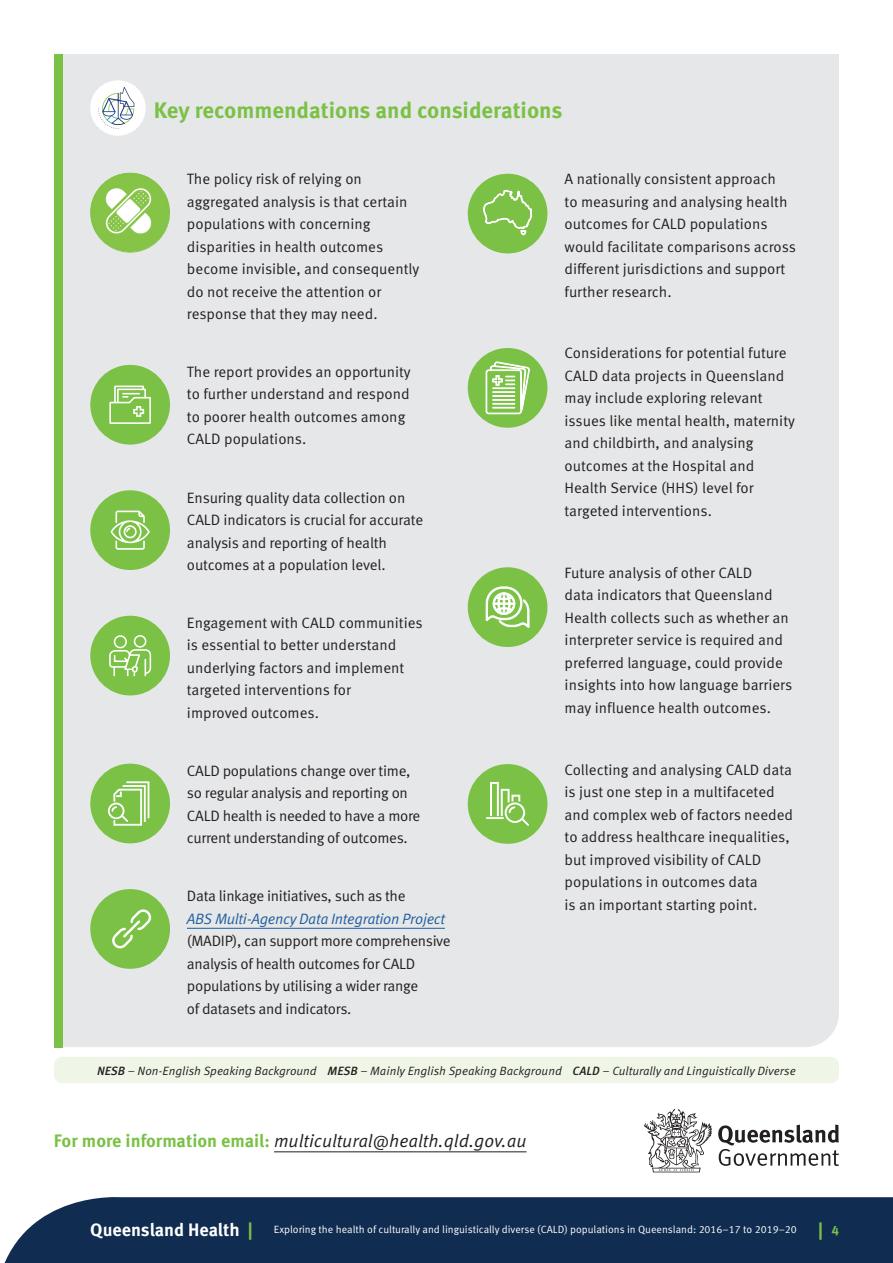
<style>
.page{position:relative;width:893px;height:1263px;background:#fff}
.page>*{position:absolute;margin:0;border:0;box-sizing:border-box;transform-origin:0 0}
.t1{font:700 22.5px "Meta Pro";color:#7ac145}
.t2{font:18px "Meta Pro Norm Ita";color:#231f20}
.t3{font:15px/22.5px "Meta Pro Norm";color:#231f20}
.t4{font:15px/22.5px "Meta Pro Norm";letter-spacing:-.02em;color:#231f20}
.t5{font:15px "Meta Pro Norm Ita";letter-spacing:-.02em;color:#215e9e}
.t6{font:12px "Meta Pro Norm Ita";color:#231f20}
.t7{font:10.5px "Meta Pro Norm";color:#fff}
.s1{font-family:"Meta Pro";font-weight:500;font-style:italic}
.s2{font-family:"Meta Pro";font-weight:700;color:#7ac145}
.s3{font-family:"Meta Pro";font-weight:700;font-size:18px}
.s4{font-family:"Meta Pro";font-weight:700;font-size:18px;color:#7ac145}
.s5{font-family:"Meta Pro";font-weight:700;font-size:13.5px;color:#7ac145}
</style>
<div class="page">
<div style="left:62px;top:54px;width:777px;height:993px;background:#e6e7e8"></div>
<div style="left:54px;top:54px;width:8px;height:993px;background:#7ac145"></div>
<div style="left:90px;top:80px;width:56px;height:56px;background:#fff;border-radius:50%"></div>
<svg style="left:98px;top:87px;width:36px;height:42px"></svg>
<img style="left:91px;top:173px;width:79px;height:79px">
<div style="left:468px;top:764px;width:79px;height:80px;background:#7ac145;border-radius:50%"></div>
<svg style="left:486px;top:782px;width:43px;height:44px"></svg>
<div style="left:468px;top:567px;width:79px;height:80px;background:#7ac145;border-radius:50%"></div>
<svg style="left:486px;top:587px;width:43px;height:41px"></svg>
<div style="left:468px;top:174px;width:79px;height:79px;background:#7ac145;border-radius:50%"></div>
<svg style="left:483px;top:189px;width:49px;height:47px"></svg>
<div style="left:90px;top:764px;width:80px;height:79px;background:#7ac145;border-radius:50%"></div>
<svg style="left:107px;top:781px;width:43px;height:45px"></svg>
<div style="left:90px;top:490px;width:80px;height:80px;background:#7ac145;border-radius:50%"></div>
<svg style="left:110px;top:511px;width:40px;height:39px"></svg>
<div style="left:90px;top:616px;width:80px;height:79px;background:#7ac145;border-radius:50%"></div>
<svg style="left:109px;top:635px;width:42px;height:41px"></svg>
<div style="left:90px;top:365px;width:80px;height:80px;background:#7ac145;border-radius:50%"></div>
<svg style="left:109px;top:385px;width:42px;height:39px"></svg>
<div style="left:468px;top:348px;width:79px;height:80px;background:#7ac145;border-radius:50%"></div>
<svg style="left:486px;top:361px;width:44px;height:54px"></svg>
<hr style="left:187px;top:928px;width:258px;height:1px;background:#215e9e">
<div style="left:90px;top:889px;width:80px;height:80px;background:#7ac145;border-radius:50%"></div>
<svg style="left:112px;top:909px;width:40px;height:40px"></svg>
<svg style="left:718px;top:1124px;width:121px;height:42px"></svg>
<svg style="left:644px;top:1109px;width:68px;height:63px"></svg>
<hr style="left:274px;top:1151px;width:252px;height:1px;background:#231f20">
<div style="left:54px;top:1057px;width:785px;height:26px;background:#eff6e8;border-radius:9px"></div>
<div style="left:4px;top:1197px;width:889px;height:66px;background:#112c51"></div>
<h1 class="t1" style="left:154px;top:92px;width:410px">Key recommendations and considerations</h1>
<p class="t3" style="left:187px;top:167px;width:234px">The policy risk of relying on aggregated analysis is that certain populations with concerning disparities in health outcomes become invisible, and consequently do not receive the attention or response that they may need.</p>
<p class="t3" style="left:187px;top:359px;width:225px">The report provides an opportunity to further understand and respond to poorer health outcomes among<br>CALD populations.</p>
<p class="t3" style="left:187px;top:485px;width:238px">Ensuring quality data collection on CALD indicators is crucial for accurate analysis and reporting of health outcomes at a population level.</p>
<p class="t3" style="left:187px;top:610px;width:237px">Engagement with CALD communities is essential to better understand underlying factors and implement targeted interventions for<br>improved outcomes.</p>
<p class="t4" style="left:187px;top:758px;width:235px">CALD populations change over time, so regular analysis and reporting on CALD health is needed to have a more current understanding of outcomes.</p>
<p class="t4" style="left:187px;top:884px;width:220px">Data linkage initiatives, such as the</p>
<p class="t5" style="left:187px;top:907px;width:260px">ABS Multi-Agency Data Integration Project</p>
<p class="t4" style="left:187px;top:929px;width:265px">(MADIP), can support more comprehensive analysis of health outcomes for CALD populations by utilising a wider range<br>of datasets and indicators.</p>
<p class="t3" style="left:565px;top:167px;width:233px">A nationally consistent approach<br>to measuring and analysing health outcomes for CALD populations would facilitate comparisons across different jurisdictions and support further research.</p>
<p class="t3" style="left:565px;top:341px;width:232px">Considerations for potential future<br>CALD data projects in Queensland may include exploring relevant issues like mental health, maternity and childbirth, and analysing outcomes at the Hospital and<br>Health Service (HHS) level for targeted interventions.</p>
<p class="t3" style="left:565px;top:560px;width:229px">Future analysis of other CALD<br>data indicators that Queensland Health collects such as whether an interpreter service is required and preferred language, could provide insights into how language barriers may influence health outcomes.</p>
<p class="t3" style="left:565px;top:757px;width:230px">Collecting and analysing CALD data is just one step in a multifaceted and complex web of factors needed to address healthcare inequalities, but improved visibility of CALD populations in outcomes data<br>is an important starting point.</p>
<p class="t6" style="left:97px;top:1061px;width:700px"><span class="s1">NESB</span> – Non-English Speaking Background <span class="s1">MESB</span> – Mainly English Speaking Background <span class="s1">CALD</span> – Culturally and Linguistically Diverse</p>
<p class="t2" style="left:54px;top:1127px;width:474px"><span class="s2">For more information email:</span> multicultural@health.qld.gov.au</p>
<p class="t7" style="left:90px;top:1222px;width:750px"><span class="s3">Queensland Health</span> <span class="s4">|</span> Exploring the health of culturally and linguistically diverse (CALD) populations in Queensland: 2016–17 to 2019–20 <span class="s4">|</span> <span class="s5">4</span></p>
</div>
